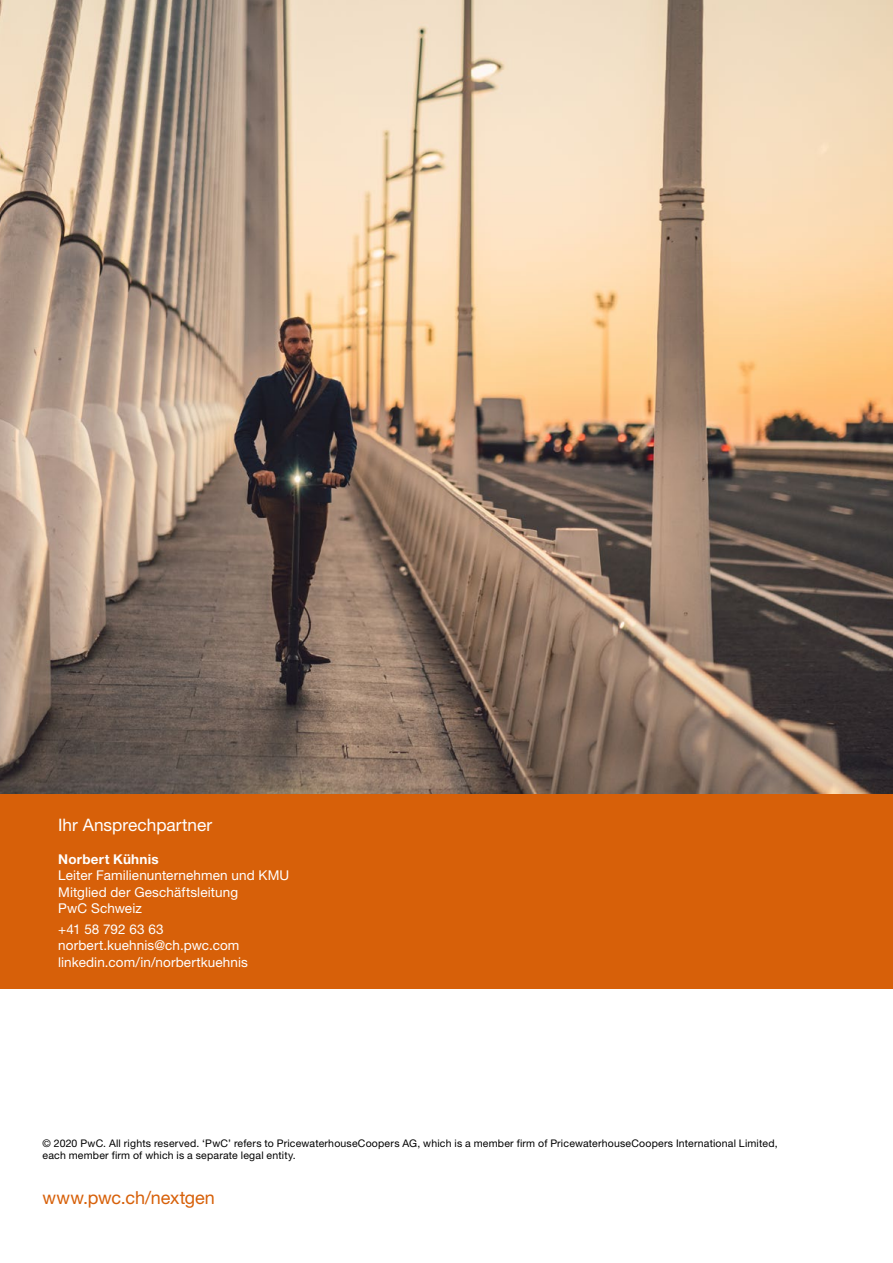
<style>
.page{position:relative;width:893px;height:1263px;background:#fff}
.page>*{position:absolute;margin:0;border:0;box-sizing:border-box;transform-origin:0 0}
.t1{font:18px "Helvetica Neue LT Std";letter-spacing:-.005em;color:#d76009}
.t2{font:17.25px "Helvetica Neue LT Std";color:#fff}
.t3{font:13.5px/16.5px "Helvetica Neue LT Std";letter-spacing:.01em;color:#fff}
.t4{font:700 13.5px "Helvetica Neue LT Std";letter-spacing:.02em;color:#fff}
.t5{font:10.5px/12px "Helvetica Neue LT Std";letter-spacing:.02em;color:#000}
</style>
<div class="page">
<div style="left:0;top:793px;width:893px;height:196px;background:#d76009"></div>
<img style="left:0;top:0;width:893px;height:793px">
<h2 class="t2" style="left:58px;top:814px;width:155px">Ihr Ansprechpartner</h2>
<p class="t4" style="left:58px;top:850px;width:102px">Norbert Kühnis</p>
<p class="t3" style="left:58px;top:867px;width:233px">Leiter Familienunternehmen und KMU<br>Mitglied der Geschäftsleitung<br>PwC Schweiz</p>
<p class="t3" style="left:58px;top:921px;width:191px">+41 58 792 63 63 norbert.kuehnis@ch.pwc.com linkedin.com/in/norbertkuehnis</p>
<p class="t5" style="left:43px;top:1137px;width:737px">© 2020 PwC. All rights reserved. ‘PwC’ refers to PricewaterhouseCoopers AG, which is a member firm of PricewaterhouseCoopers International Limited, each member firm of which is a separate legal entity.</p>
<h1 class="t1" style="left:43px;top:1187px;width:174px">www.pwc.ch/nextgen</h1>
</div>
